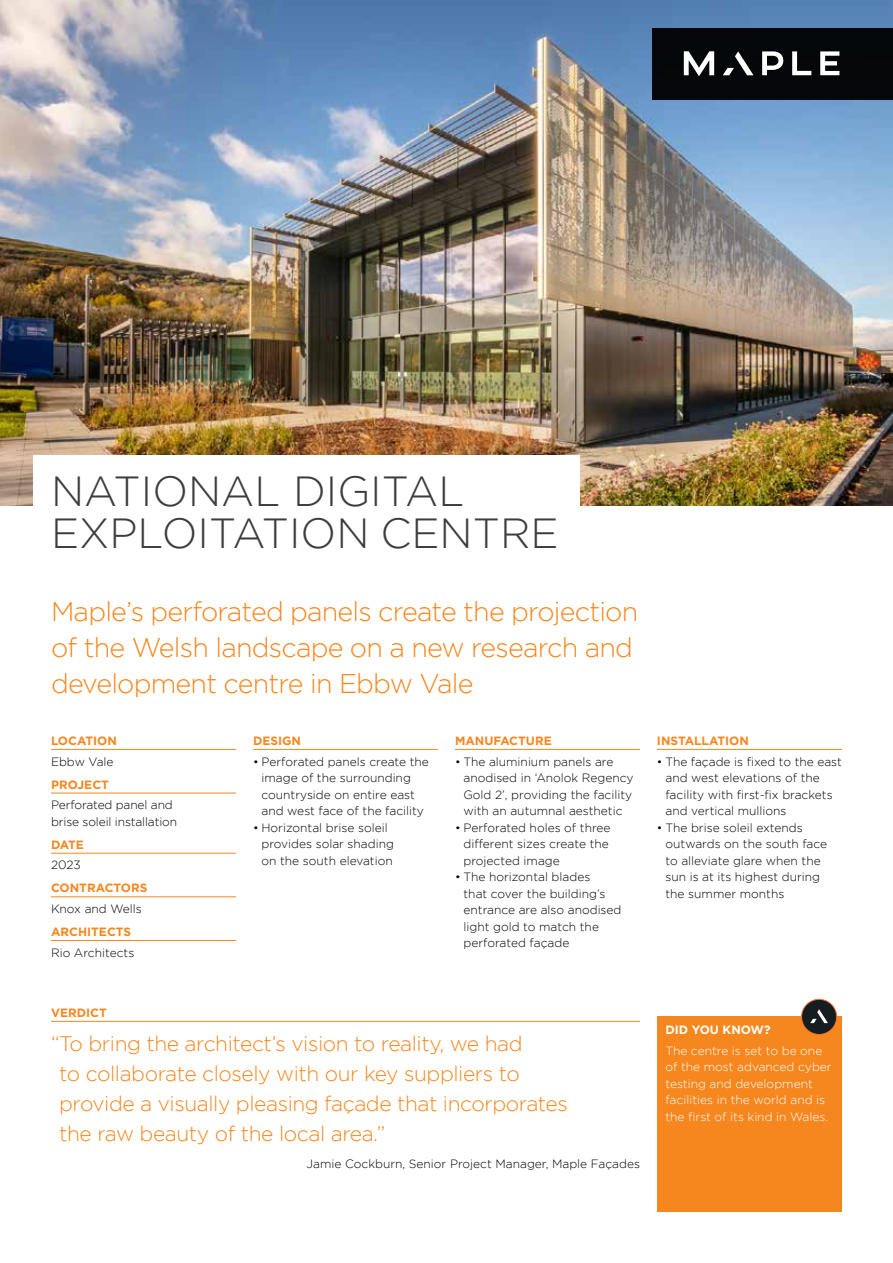
<style>
.page{position:relative;width:893px;height:1263px;background:#fff}
.page>*{position:absolute;margin:0;border:0;box-sizing:border-box;transform-origin:0 0}
.t1{font:300 42px/42px "Gotham";color:#3d3c3e}
.t2{font:300 27px/36px "Gotham";letter-spacing:-.03em;color:#f6871f}
.t3{font:300 21px/30px "Gotham";letter-spacing:-.02em;color:#f6871f}
.t4{font:300 12px/16.5px "Gotham";color:#000}
.t5{font:300 12px/16.5px "Gotham";color:#fff}
.t6{font:700 12px "Gotham";color:#f6871f}
.t7{font:700 12px "Gotham";color:#fff}
</style>
<div class="page">
<img style="left:0;top:0;width:893px;height:506px">
<div style="left:652px;top:28px;width:241px;height:71px;background:#050709"></div>
<hr style="left:51px;top:1021px;width:589px;height:1px;background:#f6871f">
<svg style="left:762px;top:51px;width:21px;height:24px"></svg>
<svg style="left:792px;top:51px;width:19px;height:24px"></svg>
<svg style="left:820px;top:51px;width:19px;height:24px"></svg>
<svg style="left:684px;top:51px;width:30px;height:25px"></svg>
<svg style="left:723px;top:51px;width:30px;height:24px"></svg>
<div style="left:657px;top:1017px;width:185px;height:195px;background:#f6871f"></div>
<div style="left:33px;top:455px;width:547px;height:113px;background:#fff"></div>
<div style="left:801px;top:999px;width:36px;height:35px;background:#161d21;border-radius:50%"></div>
<div style="left:801px;top:999px;width:36px;height:35px;border:1px solid #f4742e;border-radius:50%"></div>
<svg style="left:810px;top:1009px;width:18px;height:14px"></svg>
<hr style="left:51px;top:749px;width:185px;height:1px;background:#f6871f">
<hr style="left:51px;top:793px;width:185px;height:1px;background:#f6871f">
<hr style="left:51px;top:853px;width:185px;height:1px;background:#f6871f">
<hr style="left:51px;top:896px;width:185px;height:1px;background:#f6871f">
<hr style="left:51px;top:940px;width:185px;height:1px;background:#f6871f">
<hr style="left:253px;top:749px;width:185px;height:1px;background:#f6871f">
<hr style="left:455px;top:749px;width:185px;height:1px;background:#f6871f">
<hr style="left:657px;top:749px;width:185px;height:1px;background:#f6871f">
<h1 class="t1" style="left:51px;top:469px;width:509px">NATIONAL DIGITAL<br>EXPLOITATION CENTRE</h1>
<h2 class="t2" style="left:51px;top:593px;width:589px">Maple’s perforated panels create the projection of the Welsh landscape on a new research and development centre in Ebbw Vale</h2>
<p class="t6" style="left:51px;top:734px;width:67px">LOCATION</p>
<p class="t4" style="left:51px;top:753px;width:64px">Ebbw Vale</p>
<p class="t6" style="left:51px;top:777px;width:59px">PROJECT</p>
<p class="t4" style="left:51px;top:797px;width:128px">Perforated panel and brise soleil installation</p>
<p class="t6" style="left:51px;top:837px;width:34px">DATE</p>
<p class="t4" style="left:51px;top:857px;width:31px">2023</p>
<p class="t6" style="left:51px;top:881px;width:98px">CONTRACTORS</p>
<p class="t4" style="left:51px;top:900px;width:92px">Knox and Wells</p>
<p class="t6" style="left:51px;top:925px;width:82px">ARCHITECTS</p>
<p class="t4" style="left:51px;top:944px;width:85px">Rio Architects</p>
<p class="t6" style="left:253px;top:734px;width:50px">DESIGN</p>
<p class="t4" style="left:262px;top:753px;width:169px;text-indent:-9px">• Perforated panels create the image of the surrounding countryside on entire east and west face of the facility</p>
<p class="t4" style="left:262px;top:819px;width:134px;text-indent:-9px">• Horizontal brise soleil provides solar shading on the south elevation</p>
<p class="t6" style="left:455px;top:734px;width:98px">MANUFACTURE</p>
<p class="t4" style="left:463px;top:753px;width:172px;text-indent:-9px">• The aluminium panels are anodised in ‘Anolok Regency<br>Gold 2’, providing the facility with an autumnal aesthetic</p>
<p class="t4" style="left:463px;top:819px;width:149px;text-indent:-9px">• Perforated holes of three different sizes create the projected image</p>
<p class="t4" style="left:463px;top:868px;width:160px;text-indent:-9px">• The horizontal blades<br>that cover the building’s entrance are also anodised light gold to match the perforated façade</p>
<p class="t6" style="left:657px;top:734px;width:93px">INSTALLATION</p>
<p class="t4" style="left:665px;top:753px;width:178px;text-indent:-9px">• The façade is fixed to the east and west elevations of the facility with first-fix brackets and vertical mullions</p>
<p class="t4" style="left:665px;top:819px;width:163px;text-indent:-9px">• The brise soleil extends outwards on the south face to alleviate glare when the sun is at its highest during the summer months</p>
<p class="t6" style="left:51px;top:1006px;width:57px">VERDICT</p>
<h3 class="t3" style="left:59px;top:1028px;width:510px;text-indent:-8px">“To bring the architect’s vision to reality, we had<br>to collaborate closely with our key suppliers to provide a visually pleasing façade that incorporates the raw beauty of the local area.”</h3>
<p class="t4" style="left:307px;top:1156px;width:335px">Jamie Cockburn, Senior Project Manager, Maple Façades</p>
<p class="t7" style="left:665px;top:1023px;width:107px">DID YOU KNOW?</p>
<p class="t5" style="left:665px;top:1042px;width:168px">The centre is set to be one of the most advanced cyber testing and development facilities in the world and is the first of its kind in Wales.</p>
</div>
